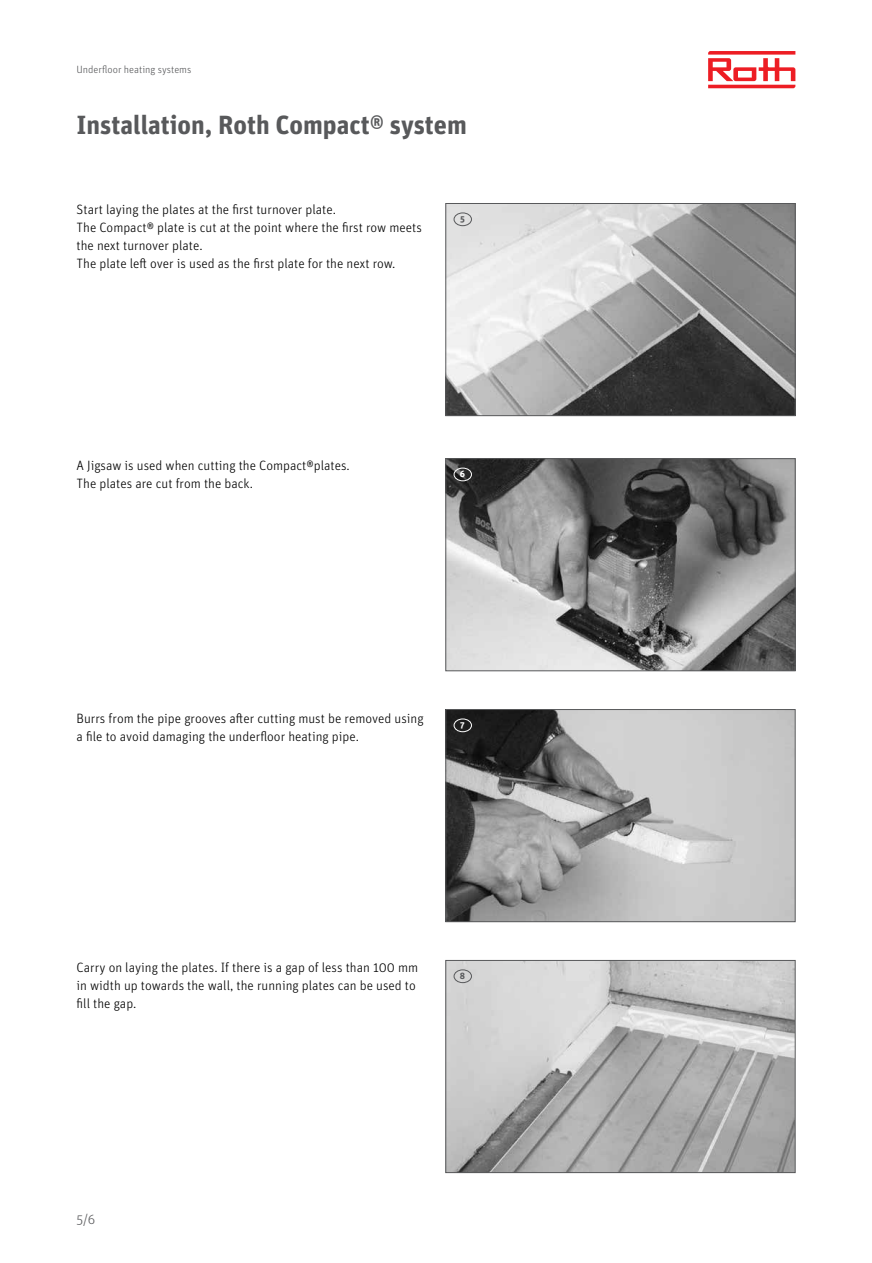
<style>
.page{position:relative;width:872px;height:1263px;background:#fff}
.page>*{position:absolute;margin:0;border:0;box-sizing:border-box;transform-origin:0 0}
.t1{font:700 26.25px "Unit OT";color:#58595b}
.t2{font:300 13.5px/18px "Unit OT";color:#000}
.t3{font:300 13.5px "Unit OT";color:#58595b}
.t4{font:300 10.5px "Unit OT";color:#58595b}
.t5{font:700 9px "Unit OT";color:#fff}
.t6{font:700 9px "Unit OT";color:#58595b}
.s1{font-weight:500}
</style>
<div class="page">
<svg style="left:708px;top:51px;width:87px;height:37px"></svg>
<img style="left:447px;top:711px;width:346px;height:209px">
<div style="left:445px;top:709px;width:350px;height:213px;border:1px solid #58595b"></div>
<div style="left:454px;top:719px;width:18px;height:13px;border:1px solid #fff;border-radius:50%"></div>
<img style="left:447px;top:962px;width:346px;height:209px">
<div style="left:445px;top:960px;width:350px;height:213px;border:1px solid #58595b"></div>
<div style="left:454px;top:970px;width:18px;height:13px;border:1px solid #58595b;border-radius:50%"></div>
<img style="left:447px;top:205px;width:346px;height:209px">
<div style="left:445px;top:203px;width:350px;height:213px;border:1px solid #58595b"></div>
<div style="left:454px;top:213px;width:18px;height:13px;border:1px solid #58595b;border-radius:50%"></div>
<img style="left:447px;top:460px;width:346px;height:209px">
<div style="left:445px;top:458px;width:350px;height:213px;border:1px solid #58595b"></div>
<div style="left:454px;top:468px;width:18px;height:13px;border:1px solid #fff;border-radius:50%"></div>
<p class="t4" style="left:77px;top:64px;width:116px">Underfloor heating systems</p>
<h1 class="t1" style="left:77px;top:107px;width:392px">Installation, Roth Compact<span class="s1">®</span> system</h1>
<p class="t2" style="left:77px;top:200px;width:347px">Start laying the plates at the first turnover plate.<br>The Compact® plate is cut at the point where the first row meets the next turnover plate.<br>The plate left over is used as the first plate for the next row.</p>
<p class="t6" style="left:460px;top:213px;width:6px">5</p>
<p class="t2" style="left:77px;top:457px;width:275px">A Jigsaw is used when cutting the Compact®plates.<br>The plates are cut from the back.</p>
<p class="t5" style="left:460px;top:468px;width:7px">6</p>
<p class="t2" style="left:77px;top:709px;width:348px">Burrs from the pipe grooves after cutting must be removed using a file to avoid damaging the underfloor heating pipe.</p>
<p class="t5" style="left:460px;top:719px;width:6px">7</p>
<p class="t2" style="left:77px;top:958px;width:343px">Carry on laying the plates. If there is a gap of less than 100 mm in width up towards the wall, the running plates can be used to fill the gap.</p>
<p class="t6" style="left:460px;top:970px;width:7px">8</p>
<p class="t3" style="left:77px;top:1211px;width:20px">5/6</p>
</div>
